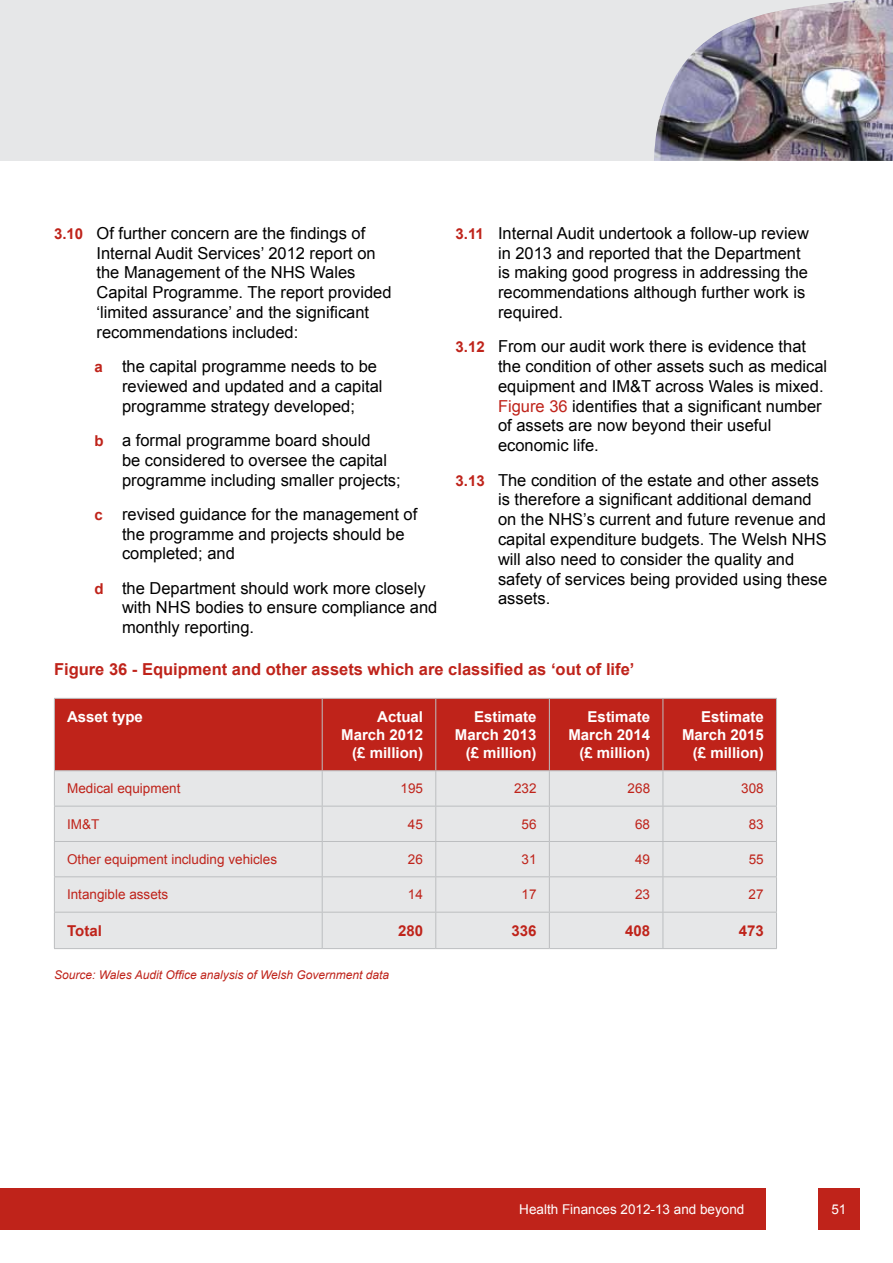
<style>
.page{position:relative;width:893px;height:1263px;background:#fff}
.page>*{position:absolute;margin:0;border:0;box-sizing:border-box;transform-origin:0 0}
.t1{font:16.5px/19.8px "Arial";color:#000}
.t2{font:700 16.5px "Arial";color:#bf231a}
.t3{font:700 15px/18px "Arial";color:#fff;text-align:right}
.t4{font:700 15px "Arial";color:#bf231a}
.t5{font:13.5px "Arial";color:#bf231a}
.t6{font:13.5px "Arial";color:#fff}
.t7{font:italic 12px "Arial";color:#bf231a}
.s1{font-weight:700;font-size:15px;color:#bf231a}
.s2{color:#bf231a}
</style>
<div class="page">
<div style="left:0;top:0;width:893px;height:161px;background:#e6e7e8"></div>
<div style="left:0;top:1188px;width:766px;height:41px;background:#bf231a"></div>
<div style="left:818px;top:1188px;width:41px;height:41px;background:#bf231a"></div>
<img style="left:654px;top:0;width:239px;height:161px">
<div style="left:55px;top:699px;width:721px;height:71px;background:#bf231a"></div>
<div style="left:55px;top:771px;width:721px;height:177px;background:#e6e7e8"></div>
<hr style="left:54px;top:770px;width:268px;height:1px;background:#bcbec0">
<hr style="left:54px;top:771px;width:1px;height:35px;background:#bcbec0">
<hr style="left:322px;top:770px;width:114px;height:1px;background:#bcbec0">
<hr style="left:322px;top:771px;width:1px;height:35px;background:#bcbec0">
<hr style="left:436px;top:770px;width:113px;height:1px;background:#bcbec0">
<hr style="left:435px;top:771px;width:1px;height:35px;background:#bcbec0">
<hr style="left:549px;top:770px;width:114px;height:1px;background:#bcbec0">
<hr style="left:549px;top:771px;width:1px;height:35px;background:#bcbec0">
<hr style="left:663px;top:770px;width:114px;height:1px;background:#bcbec0">
<hr style="left:663px;top:771px;width:1px;height:35px;background:#bcbec0">
<hr style="left:776px;top:771px;width:1px;height:35px;background:#bcbec0">
<hr style="left:54px;top:806px;width:268px;height:1px;background:#bcbec0">
<hr style="left:54px;top:806px;width:1px;height:35px;background:#bcbec0">
<hr style="left:322px;top:806px;width:114px;height:1px;background:#bcbec0">
<hr style="left:322px;top:806px;width:1px;height:35px;background:#bcbec0">
<hr style="left:436px;top:806px;width:113px;height:1px;background:#bcbec0">
<hr style="left:435px;top:806px;width:1px;height:35px;background:#bcbec0">
<hr style="left:549px;top:806px;width:114px;height:1px;background:#bcbec0">
<hr style="left:549px;top:806px;width:1px;height:35px;background:#bcbec0">
<hr style="left:663px;top:806px;width:114px;height:1px;background:#bcbec0">
<hr style="left:663px;top:806px;width:1px;height:35px;background:#bcbec0">
<hr style="left:776px;top:806px;width:1px;height:35px;background:#bcbec0">
<hr style="left:54px;top:841px;width:268px;height:1px;background:#bcbec0">
<hr style="left:54px;top:842px;width:1px;height:34px;background:#bcbec0">
<hr style="left:322px;top:841px;width:114px;height:1px;background:#bcbec0">
<hr style="left:322px;top:842px;width:1px;height:34px;background:#bcbec0">
<hr style="left:436px;top:841px;width:113px;height:1px;background:#bcbec0">
<hr style="left:435px;top:842px;width:1px;height:34px;background:#bcbec0">
<hr style="left:549px;top:841px;width:114px;height:1px;background:#bcbec0">
<hr style="left:549px;top:842px;width:1px;height:34px;background:#bcbec0">
<hr style="left:663px;top:841px;width:114px;height:1px;background:#bcbec0">
<hr style="left:663px;top:842px;width:1px;height:34px;background:#bcbec0">
<hr style="left:776px;top:842px;width:1px;height:34px;background:#bcbec0">
<hr style="left:54px;top:877px;width:1px;height:35px;background:#bcbec0">
<hr style="left:322px;top:877px;width:1px;height:35px;background:#bcbec0">
<hr style="left:435px;top:877px;width:1px;height:35px;background:#bcbec0">
<hr style="left:549px;top:877px;width:1px;height:35px;background:#bcbec0">
<hr style="left:663px;top:877px;width:1px;height:35px;background:#bcbec0">
<hr style="left:776px;top:877px;width:1px;height:35px;background:#bcbec0">
<hr style="left:54px;top:912px;width:268px;height:1px;background:#bcbec0">
<hr style="left:54px;top:912px;width:1px;height:36px;background:#bcbec0">
<hr style="left:322px;top:912px;width:114px;height:1px;background:#bcbec0">
<hr style="left:322px;top:912px;width:1px;height:36px;background:#bcbec0">
<hr style="left:436px;top:912px;width:113px;height:1px;background:#bcbec0">
<hr style="left:435px;top:912px;width:1px;height:36px;background:#bcbec0">
<hr style="left:549px;top:912px;width:114px;height:1px;background:#bcbec0">
<hr style="left:549px;top:912px;width:1px;height:36px;background:#bcbec0">
<hr style="left:663px;top:912px;width:114px;height:1px;background:#bcbec0">
<hr style="left:663px;top:912px;width:1px;height:36px;background:#bcbec0">
<hr style="left:776px;top:912px;width:1px;height:36px;background:#bcbec0">
<hr style="left:54px;top:948px;width:268px;height:1px;background:#bcbec0">
<hr style="left:322px;top:948px;width:114px;height:1px;background:#bcbec0">
<hr style="left:436px;top:948px;width:113px;height:1px;background:#bcbec0">
<hr style="left:549px;top:948px;width:114px;height:1px;background:#bcbec0">
<hr style="left:663px;top:948px;width:114px;height:1px;background:#bcbec0">
<hr style="left:54px;top:698px;width:268px;height:1px;background:#bcbec0">
<hr style="left:54px;top:699px;width:1px;height:71px;background:#bcbec0">
<hr style="left:322px;top:698px;width:114px;height:1px;background:#bcbec0">
<hr style="left:322px;top:699px;width:1px;height:71px;background:#bcbec0">
<hr style="left:436px;top:698px;width:113px;height:1px;background:#bcbec0">
<hr style="left:435px;top:699px;width:1px;height:71px;background:#bcbec0">
<hr style="left:549px;top:698px;width:114px;height:1px;background:#bcbec0">
<hr style="left:549px;top:699px;width:1px;height:71px;background:#bcbec0">
<hr style="left:663px;top:698px;width:114px;height:1px;background:#bcbec0">
<hr style="left:663px;top:699px;width:1px;height:71px;background:#bcbec0">
<hr style="left:776px;top:699px;width:1px;height:71px;background:#bcbec0">
<hr style="left:54px;top:876px;width:268px;height:1px;background:#bcbec0">
<hr style="left:322px;top:876px;width:114px;height:1px;background:#bcbec0">
<hr style="left:436px;top:876px;width:113px;height:1px;background:#bcbec0">
<hr style="left:549px;top:876px;width:114px;height:1px;background:#bcbec0">
<hr style="left:663px;top:876px;width:114px;height:1px;background:#bcbec0">
<p class="t1" style="left:97px;top:223px;width:296px;text-indent:-43px"><span class="s1">3.10</span> Of further concern are the findings of Internal Audit Services’ 2012 report on the Management of the NHS Wales Capital Programme. The report provided ‘limited assurance’ and the significant recommendations included:</p>
<p class="t1" style="left:122px;top:357px;width:262px;text-indent:-28px"><span class="s1">a</span> the capital programme needs to be reviewed and updated and a capital programme strategy developed;</p>
<p class="t1" style="left:122px;top:430px;width:280px;text-indent:-28px"><span class="s1">b</span> a formal programme board should<br>be considered to oversee the capital programme including smaller projects;</p>
<p class="t1" style="left:122px;top:504px;width:297px;text-indent:-28px"><span class="s1">c</span> revised guidance for the management of the programme and projects should be completed; and</p>
<p class="t1" style="left:122px;top:578px;width:317px;text-indent:-28px"><span class="s1">d</span> the Department should work more closely with NHS bodies to ensure compliance and monthly reporting.</p>
<p class="t1" style="left:498px;top:223px;width:312px;text-indent:-43px"><span class="s1">3.11</span> Internal Audit undertook a follow-up review in 2013 and reported that the Department is making good progress in addressing the recommendations although further work is required.</p>
<p class="t1" style="left:498px;top:337px;width:331px;text-indent:-43px"><span class="s1">3.12</span> From our audit work there is evidence that the condition of other assets such as medical equipment and IM&amp;T across Wales is mixed.<br><span class="s2">Figure 36</span> identifies that a significant number of assets are now beyond their useful economic life.</p>
<p class="t1" style="left:498px;top:470px;width:331px;text-indent:-43px"><span class="s1">3.13</span> The condition of the estate and other assets is therefore a significant additional demand on the NHS’s current and future revenue and capital expenditure budgets. The Welsh NHS will also need to consider the quality and safety of services being provided using these assets.</p>
<p class="t2" style="left:54px;top:659px;width:582px">Figure 36 - Equipment and other assets which are classified as ‘out of life’</p>
<p class="t3" style="left:67px;top:708px;width:77px">Asset type</p>
<p class="t3" style="left:341px;top:708px;width:83px">Actual<br>March 2012 (£ million)</p>
<p class="t3" style="left:455px;top:708px;width:83px">Estimate<br>March 2013 (£ million)</p>
<p class="t3" style="left:568px;top:708px;width:83px">Estimate<br>March 2014 (£ million)</p>
<p class="t3" style="left:682px;top:708px;width:83px">Estimate<br>March 2015 (£ million)</p>
<p class="t5" style="left:67px;top:780px;width:115px">Medical equipment</p>
<p class="t5" style="left:400px;top:780px;width:24px">195</p>
<p class="t5" style="left:514px;top:780px;width:24px">232</p>
<p class="t5" style="left:628px;top:780px;width:24px">268</p>
<p class="t5" style="left:741px;top:780px;width:24px">308</p>
<p class="t5" style="left:67px;top:815px;width:34px">IM&amp;T</p>
<p class="t5" style="left:408px;top:815px;width:17px">45</p>
<p class="t5" style="left:522px;top:815px;width:17px">56</p>
<p class="t5" style="left:635px;top:815px;width:17px">68</p>
<p class="t5" style="left:749px;top:815px;width:17px">83</p>
<p class="t5" style="left:67px;top:850px;width:212px">Other equipment including vehicles</p>
<p class="t5" style="left:408px;top:850px;width:17px">26</p>
<p class="t5" style="left:521px;top:850px;width:17px">31</p>
<p class="t5" style="left:635px;top:850px;width:17px">49</p>
<p class="t5" style="left:749px;top:850px;width:17px">55</p>
<p class="t5" style="left:67px;top:886px;width:103px">Intangible assets</p>
<p class="t5" style="left:408px;top:886px;width:17px">14</p>
<p class="t5" style="left:521px;top:886px;width:17px">17</p>
<p class="t5" style="left:635px;top:886px;width:17px">23</p>
<p class="t5" style="left:749px;top:886px;width:17px">27</p>
<p class="t4" style="left:67px;top:920px;width:36px">Total</p>
<p class="t4" style="left:398px;top:920px;width:27px">280</p>
<p class="t4" style="left:512px;top:920px;width:27px">336</p>
<p class="t4" style="left:625px;top:920px;width:27px">408</p>
<p class="t4" style="left:739px;top:920px;width:27px">473</p>
<p class="t7" style="left:54px;top:966px;width:337px">Source: Wales Audit Office analysis of Welsh Government data</p>
<p class="t6" style="left:519px;top:1200px;width:227px">Health Finances 2012-13 and beyond</p>
<p class="t6" style="left:831px;top:1200px;width:17px">51</p>
</div>
